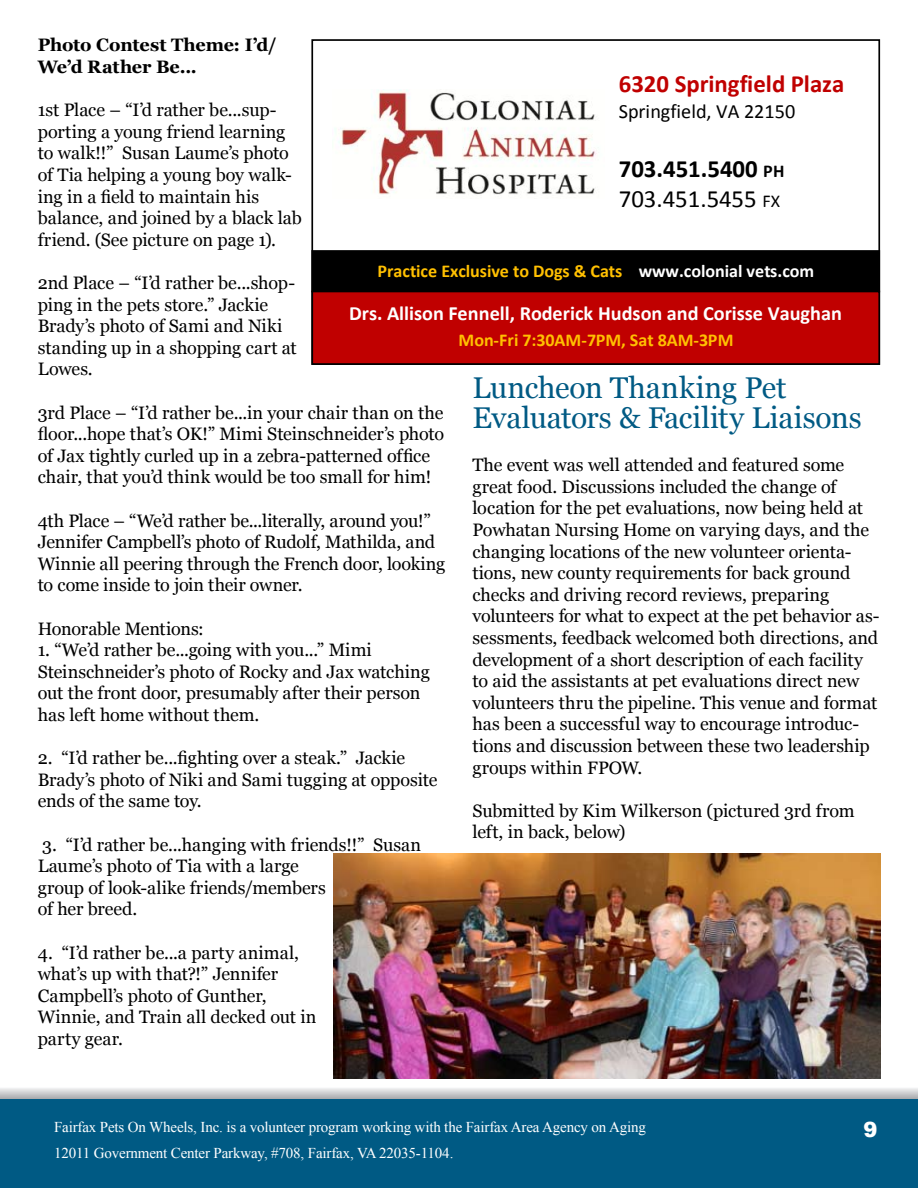
<style>
.page{position:relative;width:918px;height:1188px;background:#fff}
.page>*{position:absolute;margin:0;border:0;box-sizing:border-box;transform-origin:0 0}
.t1{font:30px/30px "Georgia";letter-spacing:-.005em;color:#005a84}
.t2{font:700 24.9px/30.3px "Calibri";letter-spacing:.005em;color:#000}
.t3{font:700 24.9px "Calibri";letter-spacing:-.005em;color:#c00000}
.t4{font:700 20.25px "Calibri";letter-spacing:-.005em;color:#fff}
.t5{font:20.25px "Calibri";color:#000}
.t6{font:700 18.15px "Calibri";color:#ffc000}
.t7{font:18px/21.6px "Georgia";letter-spacing:-.005em;color:#000}
.t8{font:700 18px/21.6px "Georgia";letter-spacing:-.01em;color:#000}
.t9{font:15px/25.5px "Times New Roman";letter-spacing:-.01em;color:#fff}
.s1{font-size:18.15px}
.s2{font-weight:400}
.s3{font-weight:400;font-size:18.15px}
.s4{color:#fff}
</style>
<div class="page">
<svg style="left:0;top:1088px;width:918px;height:12px;background:#b9c2c7"></svg>
<div style="left:0;top:1100px;width:918px;height:88px;background:#005a84"></div>
<div style="left:312px;top:251px;width:567px;height:40px;background:#000"></div>
<div style="left:311px;top:250px;width:569px;height:42px;border:2px solid #000"></div>
<div style="left:312px;top:291px;width:567px;height:73px;background:#c00000"></div>
<div style="left:311px;top:291px;width:569px;height:74px;border:2px solid #000"></div>
<img style="left:335px;top:89px;width:262px;height:106px">
<img style="left:333px;top:854px;width:547px;height:225px">
<p class="t8" style="left:38px;top:34px;width:240px">Photo Contest Theme: I’d/<br>We’d Rather Be...</p>
<p class="t7" style="left:38px;top:100px;width:265px">1st Place – “I’d rather be...sup&shy;porting a young friend learning to walk!!” Susan Laume’s photo of Tia helping a young boy walk&shy;ing in a field to maintain his balance, and joined by a black lab friend. (See picture on page 1).</p>
<p class="t7" style="left:38px;top:272px;width:261px">2nd Place – “I’d rather be...shop&shy;ping in the pets store.” Jackie<br>Brady’s photo of Sami and Niki standing up in a shopping cart at<br>Lowes.</p>
<p class="t7" style="left:38px;top:402px;width:408px">3rd Place – “I’d rather be...in your chair than on the floor...hope that’s OK!” Mimi Steinschneider’s photo of Jax tightly curled up in a zebra-patterned office chair, that you’d think would be too small for him!</p>
<p class="t7" style="left:38px;top:510px;width:409px">4th Place – “We’d rather be...literally, around you!” Jennifer Campbell’s photo of Rudolf, Mathilda, and Winnie all peering through the French door, looking to come inside to join their owner.</p>
<p class="t7" style="left:38px;top:618px;width:168px">Honorable Mentions:</p>
<p class="t7" style="left:38px;top:640px;width:394px">1. “We’d rather be...going with you...” Mimi Steinschneider’s photo of Rocky and Jax watching out the front door, presumably after their person has left home without them.</p>
<p class="t7" style="left:38px;top:748px;width:401px">2. “I’d rather be...fighting over a steak.” Jackie<br>Brady’s photo of Niki and Sami tugging at opposite ends of the same toy.</p>
<p class="t7" style="left:38px;top:834px;width:385px">3. “I’d rather be...hanging with friends!!” Susan Laume’s photo of Tia with a large<br>group of look-alike friends/members<br>of her breed.</p>
<p class="t7" style="left:38px;top:942px;width:280px">4. “I’d rather be...a party animal, what’s up with that?!” Jennifer<br>Campbell’s photo of Gunther,<br>Winnie, and Train all decked out in party gear.</p>
<h2 class="t3" style="left:619px;top:68px;width:227px">6320 Springfield Plaza</h2>
<p class="t5" style="left:619px;top:98px;width:178px">Springfield, VA 22150</p>
<h2 class="t2" style="left:619px;top:152px;width:167px">703.451.5400 <span class="s1">PH<br></span><span class="s2">703.451.5455</span> <span class="s3">FX</span></h2>
<p class="t6" style="left:377px;top:260px;width:438px">Practice Exclusive to Dogs &amp; Cats <span class="s4">www.colonial vets.com</span></p>
<p class="t4" style="left:349px;top:300px;width:495px">Drs. Allison Fennell, Roderick Hudson and Corisse Vaughan</p>
<p class="t6" style="left:458px;top:329px;width:277px">Mon-Fri 7:30AM-7PM, Sat 8AM-3PM</p>
<h1 class="t1" style="left:472px;top:373px;width:391px">Luncheon Thanking Pet<br>Evaluators &amp; Facility Liaisons</h1>
<p class="t7" style="left:472px;top:455px;width:409px">The event was well attended and featured some great food. Discussions included the change of location for the pet evaluations, now being held at Powhatan Nursing Home on varying days, and the changing locations of the new volunteer orienta&shy;tions, new county requirements for back ground checks and driving record reviews, preparing volunteers for what to expect at the pet behavior as&shy;sessments, feedback welcomed both directions, and development of a short description of each facility to aid the assistants at pet evaluations direct new volunteers thru the pipeline. This venue and format has been a successful way to encourage introduc&shy;tions and discussion between these two leadership groups within FPOW.</p>
<p class="t7" style="left:472px;top:800px;width:384px">Submitted by Kim Wilkerson (pictured 3rd from left, in back, below)</p>
<p class="t9" style="left:54px;top:1114px;width:593px">Fairfax Pets On Wheels, Inc. is a volunteer program working with the Fairfax Area Agency on Aging<br>12011 Government Center Parkway, #708, Fairfax, VA 22035-1104.</p>
</div>
